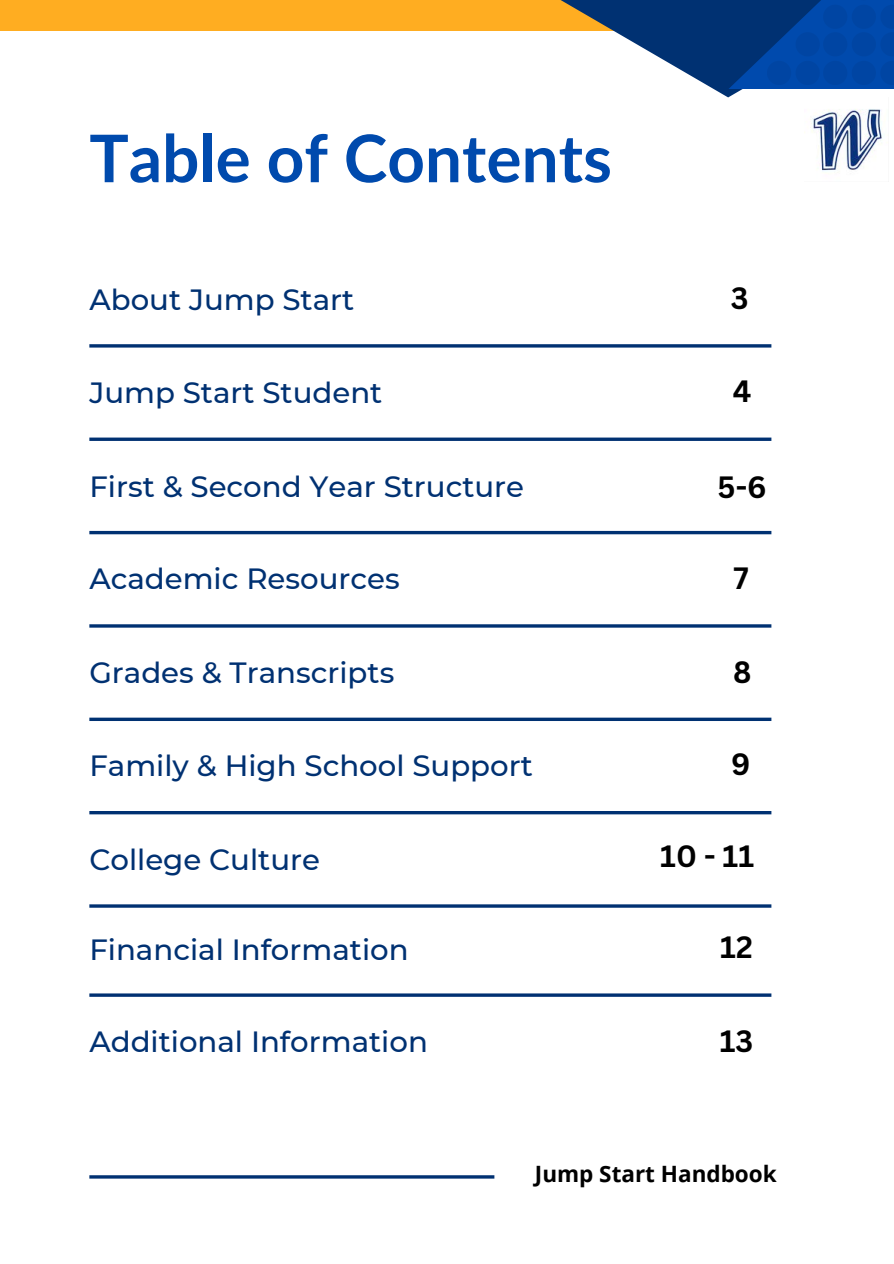
<style>
.page{position:relative;width:894px;height:1264px;background:#fff}
.page>*{position:absolute;margin:0;border:0;box-sizing:border-box;transform-origin:0 0}
.t1{font:700 65.7px "Lato";color:#004aad}
.t2{font:700 30px "Canva Sans";color:#000}
.t3{font:500 29.25px "Montserrat";color:#003172}
.t4{font:700 22.5px "Open Sans";color:#000}
</style>
<div class="page">
<hr style="left:89px;top:344px;width:682px;height:3px;background:#003172">
<svg style="left:89px;top:437px;width:682px;height:4px;background:#275087"></svg>
<hr style="left:89px;top:531px;width:682px;height:3px;background:#003172">
<hr style="left:89px;top:624px;width:682px;height:3px;background:#003172">
<svg style="left:89px;top:717px;width:682px;height:4px;background:#285188"></svg>
<hr style="left:89px;top:811px;width:682px;height:3px;background:#003172">
<hr style="left:89px;top:904px;width:682px;height:3px;background:#003172">
<div style="left:0;top:0;width:700px;height:31px;background:#ffad21"></div>
<svg style="left:560px;top:0;width:183px;height:97px"></svg>
<svg style="left:728px;top:0;width:165px;height:89px;background:#003985"></svg>
<svg style="left:767px;top:0;width:126px;height:84px;background:#0044a0"></svg>
<hr style="left:89px;top:1175px;width:405px;height:3px;background:#003172">
<hr style="left:89px;top:993px;width:682px;height:3px;background:#003172">
<img style="left:804px;top:109px;width:78px;height:62px">
<h2 class="t1" style="left:89px;top:117px;width:524px">Table of Contents</h2>
<h2 class="t3" style="left:89px;top:281px;width:266px">About Jump Start</h2>
<p class="t2" style="left:730px;top:277px;width:19px">3</p>
<p class="t3" style="left:89px;top:374px;width:294px">Jump Start Student</p>
<h1 class="t2" style="left:732px;top:370px;width:20px">4</h1>
<h2 class="t3" style="left:89px;top:468px;width:436px">First &amp; Second Year Structure</h2>
<p class="t2" style="left:717px;top:465px;width:50px">5-6</p>
<p class="t3" style="left:89px;top:561px;width:312px">Academic Resources</p>
<h2 class="t2" style="left:733px;top:556px;width:17px">7</h2>
<h2 class="t3" style="left:89px;top:654px;width:306px">Grades &amp; Transcripts</h2>
<p class="t2" style="left:732px;top:650px;width:20px">8</p>
<h2 class="t3" style="left:89px;top:747px;width:445px">Family &amp; High School Support</h2>
<h2 class="t2" style="left:731px;top:743px;width:21px">9</h2>
<h2 class="t3" style="left:89px;top:841px;width:232px">College Culture</h2>
<p class="t2" style="left:660px;top:834px;width:95px">10 - 11</p>
<p class="t3" style="left:89px;top:931px;width:320px">Financial Information</p>
<h2 class="t2" style="left:720px;top:926px;width:34px">12</h2>
<h2 class="t3" style="left:89px;top:1023px;width:340px">Additional Information</h2>
<h2 class="t2" style="left:719px;top:1020px;width:35px">13</h2>
<p class="t4" style="left:534px;top:1157px;width:243px">Jump Start Handbook</p>
</div>
